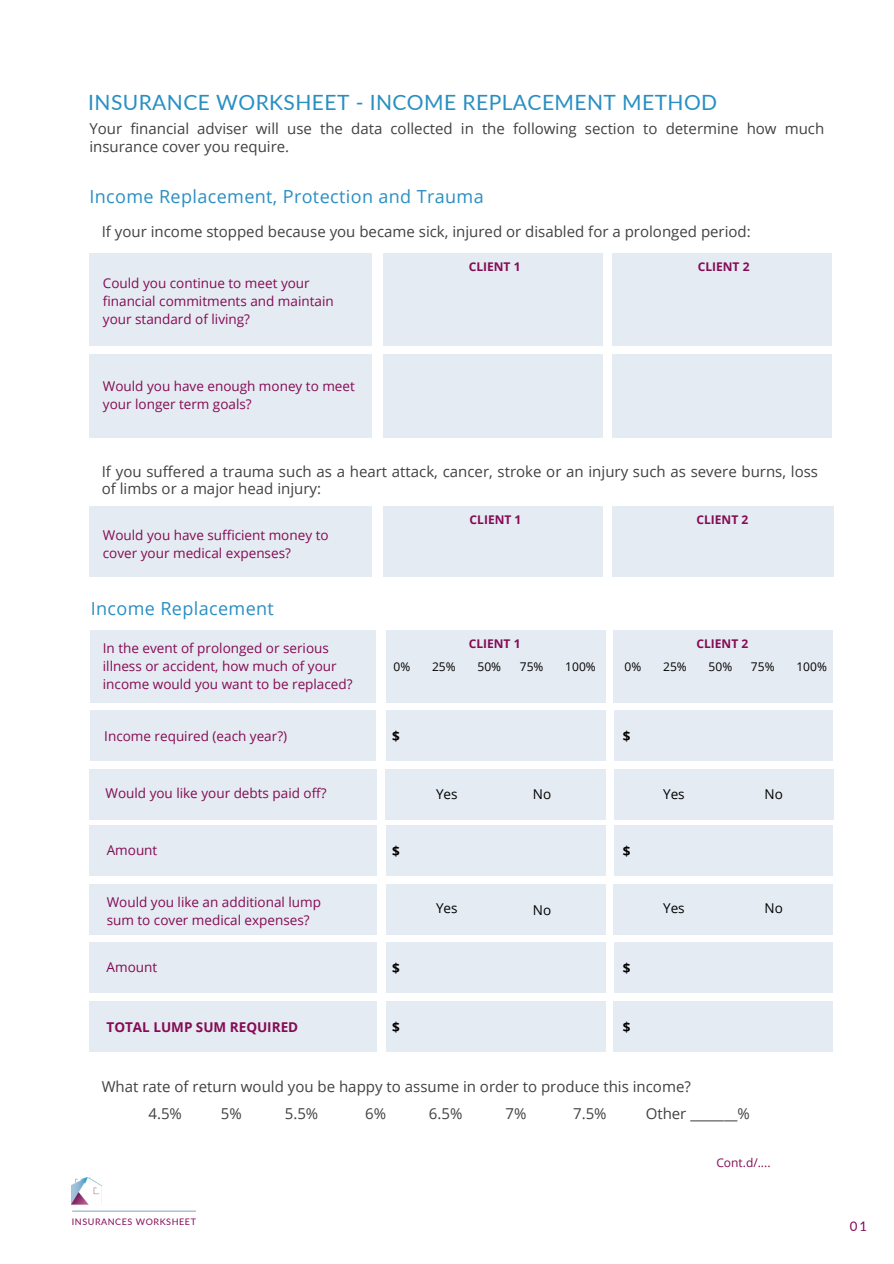
<style>
.page{position:relative;width:894px;height:1264px;background:#fff}
.page>*{position:absolute;margin:0;border:0;box-sizing:border-box;transform-origin:0 0}
.t1{font:21px "Lato";letter-spacing:.02em;color:#298fc2}
.t2{font:18px "Open Sans";letter-spacing:.02em;color:#298fc2}
.t3{font:15px/18px "Open Sans";color:#414141}
.t4{font:13.5px/18px "Open Sans";color:#840b55}
.t5{font:13.5px "Open Sans";color:#000}
.t6{font:700 13.5px "Open Sans";color:#840b55}
.t7{font:700 13.5px "Open Sans";color:#000}
.t8{font:13.2px "Lato";color:#840b55}
.t9{font:700 12px "Open Sans";color:#840b55}
.t10{font:12px "Open Sans";color:#000}
.t11{font:12px "Open Sans";color:#840b55}
.t12{font:9px "Lato";letter-spacing:.06em;color:#840b55}
</style>
<div class="page">
<svg style="left:101px;top:1210px;width:95px;height:1px"></svg>
<img style="left:72px;top:1177px;width:29px;height:35px">
<div style="left:89px;top:253px;width:283px;height:93px;background:#e5ebf2"></div>
<div style="left:382px;top:253px;width:220px;height:93px;background:#e5ebf2"></div>
<div style="left:611px;top:253px;width:220px;height:93px;background:#e5ebf2"></div>
<div style="left:89px;top:354px;width:283px;height:83px;background:#e5ebf2"></div>
<div style="left:382px;top:354px;width:220px;height:83px;background:#e5ebf2"></div>
<div style="left:611px;top:354px;width:220px;height:83px;background:#e5ebf2"></div>
<div style="left:89px;top:506px;width:283px;height:71px;background:#e5ebf2"></div>
<div style="left:382px;top:506px;width:220px;height:71px;background:#e5ebf2"></div>
<div style="left:611px;top:506px;width:222px;height:71px;background:#e5ebf2"></div>
<div style="left:91px;top:630px;width:285px;height:72px;background:#e5ebf2"></div>
<div style="left:91px;top:710px;width:285px;height:50px;background:#e5ebf2"></div>
<div style="left:386px;top:630px;width:220px;height:72px;background:#e5ebf2"></div>
<div style="left:613px;top:630px;width:219px;height:72px;background:#e5ebf2"></div>
<div style="left:386px;top:710px;width:220px;height:50px;background:#e5ebf2"></div>
<div style="left:614px;top:710px;width:218px;height:50px;background:#e5ebf2"></div>
<div style="left:90px;top:884px;width:287px;height:50px;background:#e5ebf2"></div>
<div style="left:386px;top:884px;width:220px;height:50px;background:#e5ebf2"></div>
<div style="left:613px;top:884px;width:219px;height:50px;background:#e5ebf2"></div>
<div style="left:90px;top:825px;width:287px;height:51px;background:#e5ebf2"></div>
<div style="left:386px;top:825px;width:220px;height:51px;background:#e5ebf2"></div>
<div style="left:614px;top:825px;width:218px;height:51px;background:#e5ebf2"></div>
<div style="left:90px;top:768px;width:287px;height:51px;background:#e5ebf2"></div>
<div style="left:385px;top:768px;width:221px;height:51px;background:#e5ebf2"></div>
<div style="left:614px;top:768px;width:219px;height:51px;background:#e5ebf2"></div>
<div style="left:89px;top:1001px;width:287px;height:50px;background:#e5ebf2"></div>
<div style="left:386px;top:1001px;width:220px;height:50px;background:#e5ebf2"></div>
<div style="left:612px;top:1001px;width:220px;height:50px;background:#e5ebf2"></div>
<div style="left:89px;top:942px;width:287px;height:51px;background:#e5ebf2"></div>
<div style="left:386px;top:942px;width:220px;height:51px;background:#e5ebf2"></div>
<div style="left:614px;top:942px;width:218px;height:51px;background:#e5ebf2"></div>
<h1 class="t1" style="left:88px;top:89px;width:630px">INSURANCE WORKSHEET - INCOME REPLACEMENT METHOD</h1>
<p class="t3" style="left:89px;top:119px;width:736px">Your financial adviser will use the data collected in the following section to determine how much insurance cover you require.</p>
<p class="t2" style="left:89px;top:184px;width:396px">Income Replacement, Protection and Trauma</p>
<p class="t3" style="left:102px;top:222px;width:650px">If your income stopped because you became sick, injured or disabled for a prolonged period:</p>
<p class="t4" style="left:103px;top:274px;width:232px">Could you continue to meet your financial commitments and maintain your standard of living?</p>
<p class="t9" style="left:468px;top:259px;width:53px">CLIENT 1</p>
<p class="t9" style="left:697px;top:259px;width:53px">CLIENT 2</p>
<p class="t4" style="left:103px;top:377px;width:253px">Would you have enough money to meet your longer term goals?</p>
<p class="t3" style="left:102px;top:462px;width:717px;line-height:17px">If you suffered a trauma such as a heart attack, cancer, stroke or an injury such as severe burns, loss of limbs or a major head injury:</p>
<p class="t4" style="left:103px;top:526px;width:227px">Would you have sufficient money to cover your medical expenses?</p>
<p class="t9" style="left:469px;top:511px;width:53px">CLIENT 1</p>
<p class="t9" style="left:696px;top:511px;width:53px">CLIENT 2</p>
<p class="t2" style="left:91px;top:596px;width:185px">Income Replacement</p>
<p class="t4" style="left:103px;top:638px;width:251px">In the event of prolonged or serious illness or accident, how much of your income would you want to be replaced?</p>
<p class="t4" style="left:104px;top:726px;width:184px">Income required (each year?)</p>
<p class="t4" style="left:105px;top:783px;width:222px">Would you like your debts paid off?</p>
<p class="t4" style="left:107px;top:840px;width:52px">Amount</p>
<p class="t4" style="left:107px;top:892px;width:216px">Would you like an additional lump sum to cover medical expenses?</p>
<p class="t9" style="left:468px;top:635px;width:53px">CLIENT 1</p>
<p class="t9" style="left:696px;top:635px;width:53px">CLIENT 2</p>
<p class="t10" style="left:393px;top:658px;width:18px">0%</p>
<p class="t10" style="left:432px;top:658px;width:25px">25%</p>
<p class="t10" style="left:477px;top:658px;width:25px">50%</p>
<p class="t10" style="left:519px;top:658px;width:25px">75%</p>
<p class="t10" style="left:565px;top:658px;width:32px">100%</p>
<p class="t10" style="left:624px;top:658px;width:18px">0%</p>
<p class="t10" style="left:663px;top:658px;width:25px">25%</p>
<p class="t10" style="left:708px;top:658px;width:25px">50%</p>
<p class="t10" style="left:750px;top:658px;width:25px">75%</p>
<p class="t10" style="left:796px;top:658px;width:32px">100%</p>
<p class="t7" style="left:392px;top:726px;width:9px">$</p>
<p class="t7" style="left:622px;top:726px;width:9px">$</p>
<p class="t5" style="left:436px;top:785px;width:23px">Yes</p>
<p class="t5" style="left:532px;top:785px;width:20px">No</p>
<p class="t5" style="left:764px;top:785px;width:20px">No</p>
<p class="t5" style="left:663px;top:785px;width:23px">Yes</p>
<p class="t7" style="left:392px;top:841px;width:9px">$</p>
<p class="t7" style="left:622px;top:841px;width:9px">$</p>
<p class="t5" style="left:436px;top:899px;width:23px">Yes</p>
<p class="t5" style="left:532px;top:900px;width:20px">No</p>
<p class="t5" style="left:764px;top:899px;width:20px">No</p>
<p class="t5" style="left:663px;top:899px;width:23px">Yes</p>
<p class="t4" style="left:106px;top:957px;width:52px">Amount</p>
<p class="t7" style="left:392px;top:958px;width:9px">$</p>
<p class="t7" style="left:622px;top:958px;width:9px">$</p>
<p class="t6" style="left:106px;top:1017px;width:193px">TOTAL LUMP SUM REQUIRED</p>
<p class="t7" style="left:392px;top:1017px;width:9px">$</p>
<p class="t7" style="left:622px;top:1017px;width:9px">$</p>
<p class="t3" style="left:148px;top:1073px;width:543px;line-height:27px;text-indent:-47px">What rate of return would you be happy to assume in order to produce this income?<br>4.5%</p>
<p class="t3" style="left:221px;top:1104px;width:22px">5%</p>
<p class="t3" style="left:285px;top:1104px;width:35px">5.5%</p>
<p class="t3" style="left:365px;top:1104px;width:22px">6%</p>
<p class="t3" style="left:429px;top:1104px;width:35px">6.5%</p>
<p class="t3" style="left:505px;top:1104px;width:22px">7%</p>
<p class="t3" style="left:573px;top:1104px;width:35px">7.5%</p>
<p class="t3" style="left:645px;top:1104px;width:106px">Other _______%</p>
<p class="t11" style="left:716px;top:1154px;width:56px">Cont.d/....</p>
<p class="t12" style="left:72px;top:1216px;width:126px">INSURANCES WORKSHEET</p>
<p class="t8" style="left:849px;top:1217px;width:19px">01</p>
</div>
